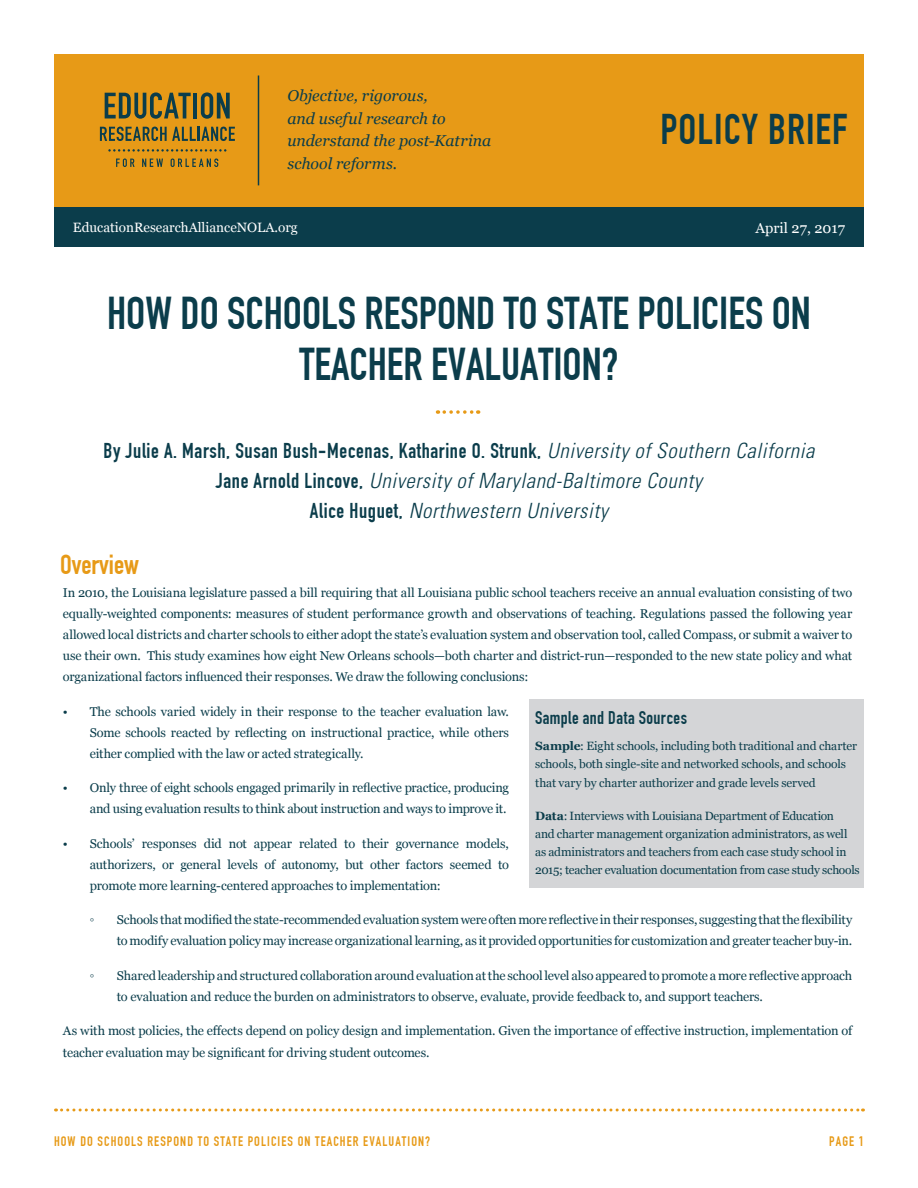
<style>
.page{position:relative;width:918px;height:1188px;background:#fff}
.page>*{position:absolute;margin:0;border:0;box-sizing:border-box;transform-origin:0 0}
.Brief_Title{font:45px/51px "DIN Engschrift";color:#0b3d4b;text-align:center}
.t1{font:42px "DIN Engschrift";letter-spacing:.025em;color:#0b3d4b}
.t2{font:27px "DIN Engschrift";color:#e79a17}
.Authors_Name__Title{font:italic 300 condensed 21px "Univers LT Std";letter-spacing:.03em;color:#0b3d4b}
.Authors_Name__Title-2{font:21px "DIN Engschrift";letter-spacing:.03em;color:#0b3d4b}
.Box_Heading{font:18px "DIN Engschrift";letter-spacing:.025em;color:#0b3d4b}
.t3{font:italic 15.75px "Georgia";color:#0b3d4b}
.Masthead_URL___Date{font:14.55px "Georgia";color:#fff}
.t4{font:13.5px "DIN Engschrift";letter-spacing:.08em;color:#e79a17}
.Masthead_URL___Date-2{font:13.5px "Georgia";color:#fff}
.Body{font:12.75px/21px "Georgia";letter-spacing:-.015em;color:#0b3d4b;text-align:justify}
.Box_Body{font:12px/18px "Georgia";letter-spacing:-.015em;color:#0b3d4b}
.s1{font-family:"Univers LT Std";font-weight:300;font-style:italic;font-stretch:condensed}
.s2{font-family:"DIN Engschrift";font-weight:400;font-style:normal;font-stretch:normal}
.s3{font-weight:700}
</style>
<div class="page">
<svg style="left:56px;top:1108px;width:807px;height:4px"></svg>
<svg style="left:444px;top:410px;width:35px;height:4px"></svg>
<div style="left:54px;top:54px;width:810px;height:153px;background:#e79a17"></div>
<svg style="left:105px;top:92px;width:86px;height:27px"></svg>
<hr style="left:194px;top:93px;width:3px;height:25px;background:#0b3d4b">
<svg style="left:201px;top:92px;width:29px;height:27px"></svg>
<svg style="left:100px;top:127px;width:135px;height:14px"></svg>
<svg style="left:116px;top:158px;width:19px;height:9px"></svg>
<svg style="left:142px;top:159px;width:21px;height:8px"></svg>
<svg style="left:171px;top:158px;width:47px;height:9px"></svg>
<svg style="left:108px;top:149px;width:118px;height:3px"></svg>
<div style="left:54px;top:207px;width:810px;height:40px;background:#0b3d4b"></div>
<hr style="left:258px;top:76px;width:1px;height:109px;background:#0b3d4b">
<div style="left:529px;top:699px;width:335px;height:189px;background:#d4d5d7"></div>
<p class="t3" style="left:287px;top:84px;width:142px">Objective, rigorous,</p>
<p class="t3" style="left:287px;top:107px;width:160px">and useful research to</p>
<p class="t3" style="left:287px;top:129px;width:205px">understand the post-Katrina</p>
<p class="t3" style="left:287px;top:152px;width:111px">school reforms.</p>
<p class="t1" style="left:660px;top:105px;width:189px">POLICY BRIEF</p>
<p class="Masthead_URL___Date-2" style="left:73px;top:218px;width:226px">EducationResearchAllianceNOLA.org</p>
<p class="Masthead_URL___Date" style="left:756px;top:217px;width:91px">April 27, 2017</p>
<p class="Brief_Title" style="left:107px;top:288px;width:705px">HOW DO SCHOOLS RESPOND TO STATE POLICIES ON<br>TEACHER EVALUATION?</p>
<p class="Authors_Name__Title-2" style="left:103px;top:438px;width:713px">By Julie A. Marsh, Susan Bush-Mecenas, Katharine O. Strunk, <span class="s1">University of Southern California</span></p>
<p class="Authors_Name__Title" style="left:216px;top:468px;width:488px"><span class="s2">Jane Arnold Lincove,</span> University of Maryland-Baltimore County</p>
<p class="Authors_Name__Title" style="left:310px;top:498px;width:300px"><span class="s2">Alice Huguet,</span> Northwestern University</p>
<p class="t2" style="left:60px;top:549px;width:80px">Overview</p>
<p class="Body" style="left:63px;top:582px;width:791px">In 2010, the Louisiana legislature passed a bill requiring that all Louisiana public school teachers receive an annual evaluation consisting of two equally-weighted components: measures of student performance growth and observations of teaching. Regulations passed the following year allowed local districts and charter schools to either adopt the state’s evaluation system and observation tool, called Compass, or submit a waiver to use their own. This study examines how eight New Orleans schools—both charter and district-run—responded to the new state policy and what organizational factors influenced their responses. We draw the following conclusions:</p>
<p class="Body" style="left:90px;top:700px;width:421px;text-indent:-27px">• The schools varied widely in their response to the teacher evaluation law.<br>Some schools reacted by reflecting on instructional practice, while others either complied with the law or acted strategically.</p>
<p class="Body" style="left:63px;top:777px;width:448px;text-align:right">• Only three of eight schools engaged primarily in reflective practice, producing and using evaluation results to think about instruction and ways to improve it.</p>
<p class="Body" style="left:90px;top:832px;width:421px;text-indent:-27px">• Schools’ responses did not appear related to their governance models, authorizers, or general levels of autonomy, but other factors seemed to promote more learning-centered approaches to implementation:</p>
<p class="Body" style="left:90px;top:909px;width:6px">◦</p>
<p class="Body" style="left:117px;top:909px;width:737px">Schools that modified the state-recommended evaluation system were often more reflective in their responses, suggesting that the flexibility to modify evaluation policy may increase organizational learning, as it provided opportunities for customization and greater teacher buy-in.</p>
<p class="Body" style="left:90px;top:964px;width:6px">◦</p>
<p class="Body" style="left:117px;top:964px;width:737px">Shared leadership and structured collaboration around evaluation at the school level also appeared to promote a more reflective approach to evaluation and reduce the burden on administrators to observe, evaluate, provide feedback to, and support teachers.</p>
<p class="Body" style="left:63px;top:1020px;width:791px;line-height:21.8px">As with most policies, the effects depend on policy design and implementation. Given the importance of effective instruction, implementation of teacher evaluation may be significant for driving student outcomes.</p>
<p class="Box_Heading" style="left:535px;top:707px;width:153px">Sample and Data Sources</p>
<p class="Box_Body" style="left:535px;top:736px;width:323px"><span class="s3">Sample</span>: Eight schools, including both traditional and charter schools, both single-site and networked schools, and schools</p>
<p class="Box_Body" style="left:535px;top:773px;width:282px">that vary by charter authorizer and grade levels served</p>
<p class="Box_Body" style="left:535px;top:806px;width:326px"><span class="s3">Data</span>: Interviews with Louisiana Department of Education<br>and charter management organization administrators, as well as administrators and teachers from each case study school in 2015; teacher evaluation documentation from case study schools</p>
<p class="t4" style="left:54px;top:1133px;width:378px">HOW DO SCHOOLS RESPOND TO STATE POLICIES ON TEACHER EVALUATION?</p>
<p class="t4" style="left:829px;top:1133px;width:36px">PAGE 1</p>
</div>
